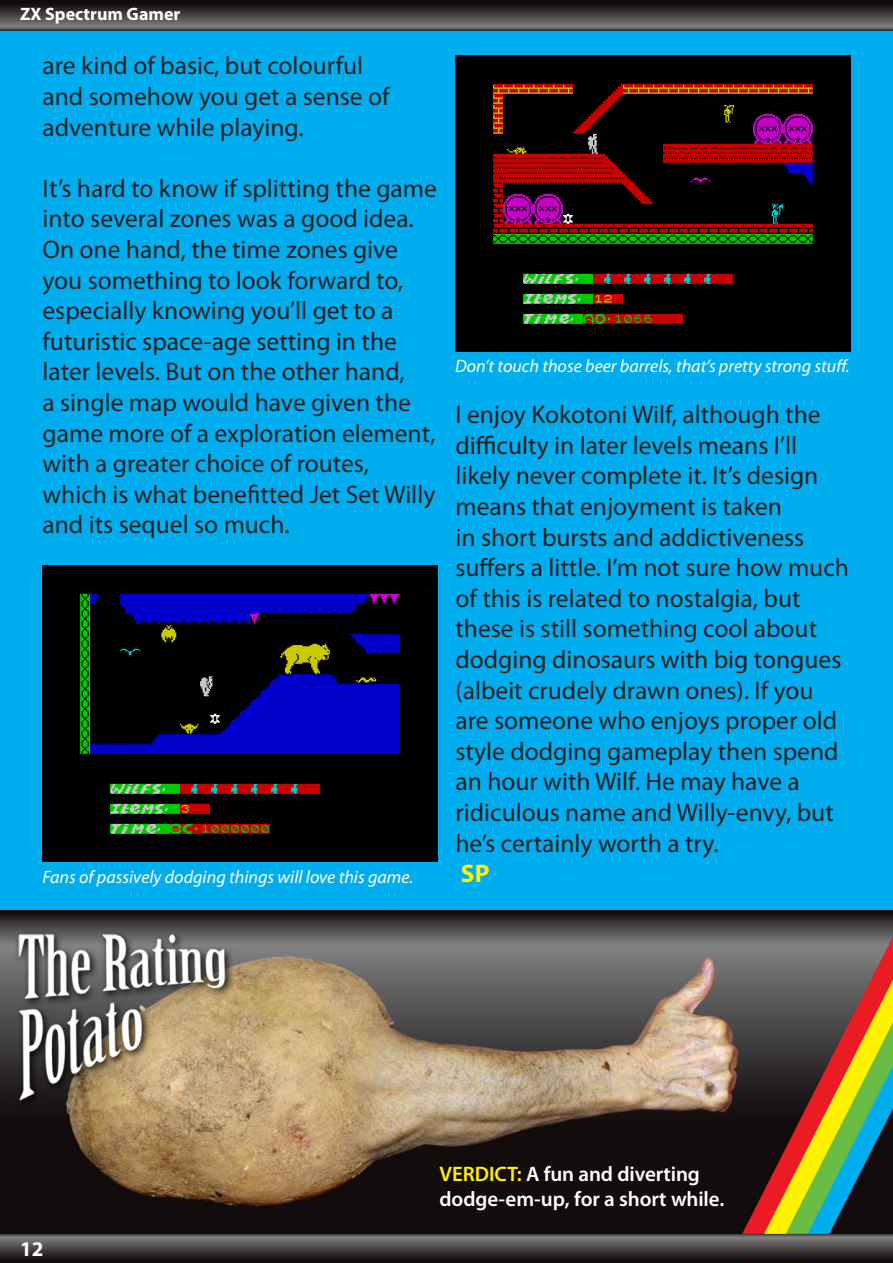
<style>
.page{position:relative;width:893px;height:1263px;background:#fff}
.page>*{position:absolute;margin:0;border:0;box-sizing:border-box;transform-origin:0 0}
.t1{font:25.5px/30.6px "Myriad Pro";color:#231f20}
.t2{font:700 25.5px "Myriad Pro";color:#fff101}
.t3{font:600 21px/25.2px "Myriad Pro";letter-spacing:-.005em;color:#fff}
.t4{font:700 21px "Myriad Pro";color:#fff}
.t5{font:italic 18px "Myriad Pro";color:#fff}
.t6{font:700 18px "Myriad Pro";color:#fff}
.s1{color:#fff101}
</style>
<div class="page">
<div style="left:0;top:21px;width:893px;height:1221px;background:#00aeef"></div>
<svg style="left:0;top:0;width:893px;height:31px;background:#423f40"></svg>
<svg style="left:0;top:1233px;width:893px;height:30px;background:#434041"></svg>
<img style="left:0;top:911px;width:893px;height:322px">
<img style="left:43px;top:566px;width:395px;height:295px">
<img style="left:455px;top:55px;width:395px;height:297px">
<p class="t6" style="left:20px;top:2px;width:162px">ZX Spectrum Gamer</p>
<p class="t1" style="left:43px;top:50px;width:349px">are kind of basic, but colourful and somehow you get a sense of adventure while playing.</p>
<p class="t1" style="left:43px;top:173px;width:396px">It’s hard to know if splitting the game into several zones was a good idea.<br>On one hand, the time zones give you something to look forward to, especially knowing you’ll get to a futuristic space-age setting in the later levels. But on the other hand,<br>a single map would have given the game more of a exploration element, with a greater choice of routes, which is what benefitted Jet Set Willy and its sequel so much.</p>
<p class="t5" style="left:43px;top:866px;width:372px">Fans of passively dodging things will love this game.</p>
<p class="t5" style="left:455px;top:355px;width:396px">Don’t touch those beer barrels, that’s pretty strong stuff.</p>
<p class="t1" style="left:455px;top:399px;width:395px">I enjoy Kokotoni Wilf, although the difficulty in later levels means I’ll likely never complete it. It’s design means that enjoyment is taken<br>in short bursts and addictiveness suffers a little. I’m not sure how much of this is related to nostalgia, but these is still something cool about dodging dinosaurs with big tongues (albeit crudely drawn ones). If you are someone who enjoys proper old style dodging gameplay then spend an hour with Wilf. He may have a ridiculous name and Willy-envy, but he’s certainly worth a try.</p>
<p class="t2" style="left:461px;top:857px;width:30px">SP</p>
<p class="t4" style="left:20px;top:1235px;width:25px">12</p>
<p class="t3" style="left:439px;top:1161px;width:287px"><span class="s1">VERDICT:</span> A fun and diverting dodge-em-up, for a short while.</p>
</div>
